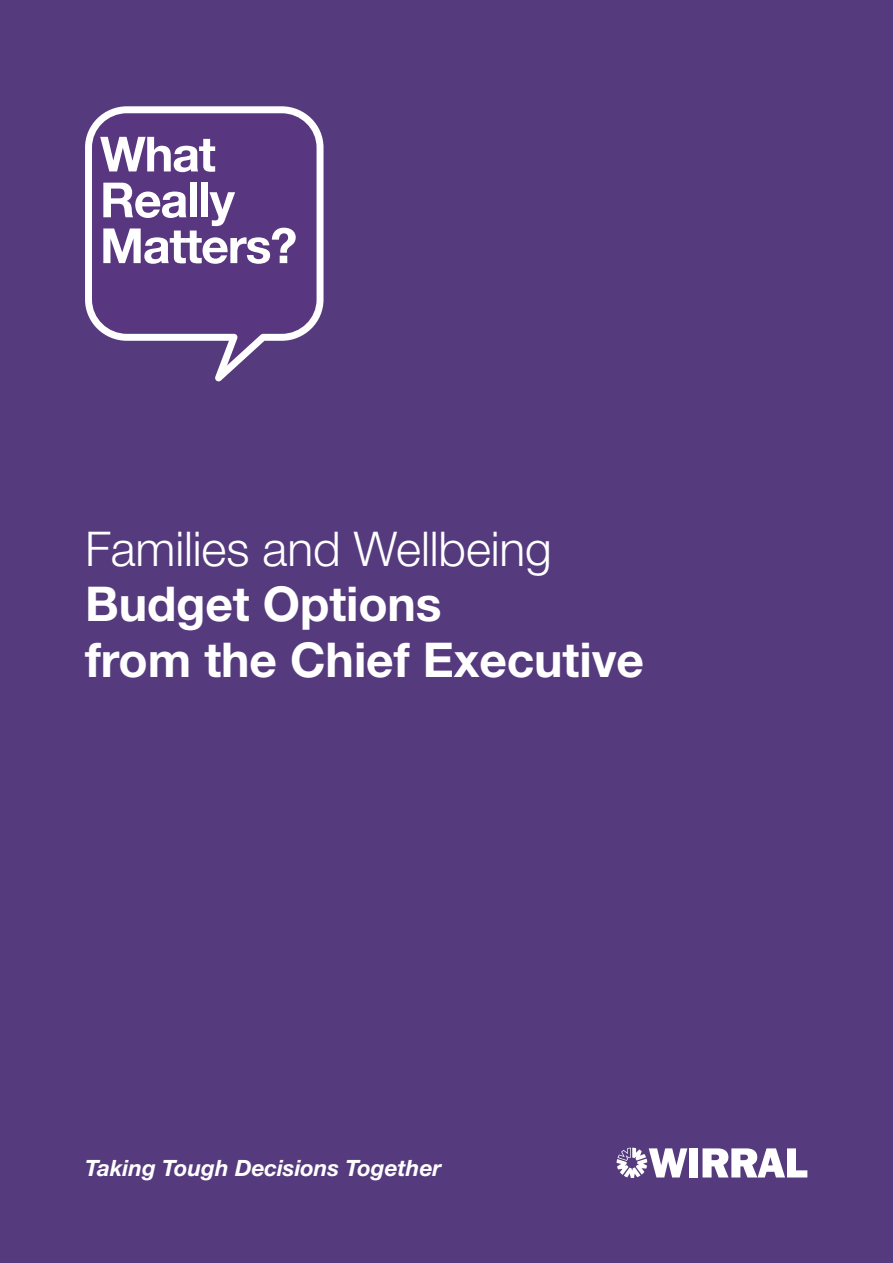
<style>
.page{position:relative;width:893px;height:1263px;background:#553b7e}
.page>*{position:absolute;margin:0;border:0;box-sizing:border-box;transform-origin:0 0}
.t1{font:700 48px/55.5px "Helvetica Neue LT Std";color:#fff}
.t2{font:300 48px "Helvetica Neue LT Std";color:#fff}
.t3{font:italic 700 22.5px "Helvetica Neue LT Std";color:#fff}
</style>
<div class="page">
<svg style="left:617px;top:1147px;width:70px;height:31px"></svg>
<div style="left:689px;top:1148px;width:9px;height:29px;background:#fff"></div>
<svg style="left:702px;top:1148px;width:105px;height:29px"></svg>
<svg style="left:85px;top:106px;width:238px;height:275px"></svg>
<svg style="left:100px;top:137px;width:115px;height:35px"></svg>
<svg style="left:103px;top:183px;width:193px;height:81px"></svg>
<p class="t2" style="left:85px;top:531px;width:468px">Families and Wellbeing</p>
<p class="t1" style="left:85px;top:581px;width:560px">Budget Options<br>from the Chief Executive</p>
<p class="t3" style="left:85px;top:1160px;width:358px">Taking Tough Decisions Together</p>
</div>
